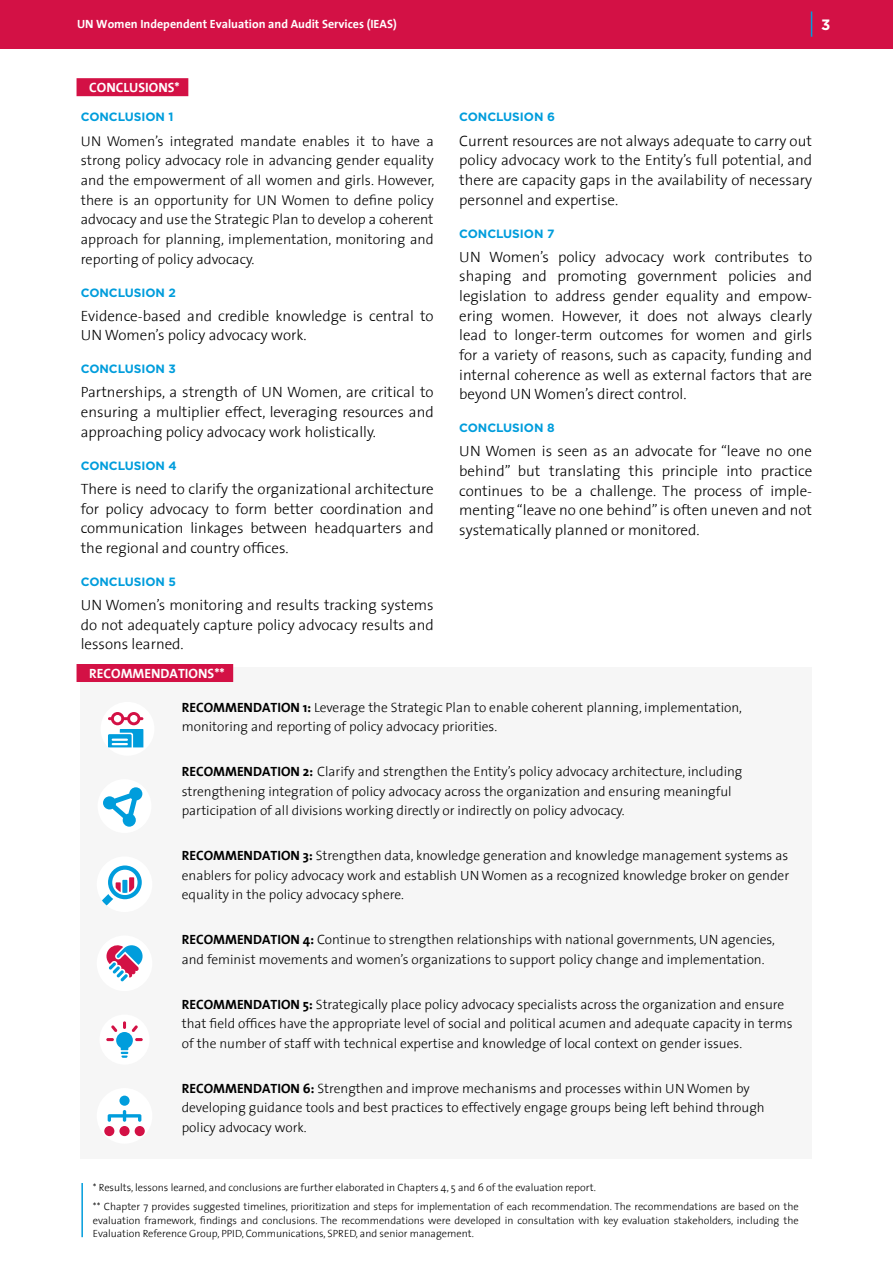
<style>
.page{position:relative;width:893px;height:1263px;background:#fff}
.page>*{position:absolute;margin:0;border:0;box-sizing:border-box;transform-origin:0 0}
.t1{font:300 15px/19.6px "The Sans";color:#000;text-align:justify}
.t2{font:700 15px "Gotham";color:#fff}
.t3{font:300 14.25px/19.6px "The Sans";color:#000;text-align:justify}
.t4{font:300 13.5px/19.5px "The Sans";color:#000}
.t5{font:700 13.5px "The Sans";color:#fff}
.t6{font:700 12px "Gotham";letter-spacing:-.005em;color:#009ddc}
.t7{font:700 12px "The Sans";color:#fff}
.t8{font:300 10.5px/19.5px "The Sans";color:#000}
.s1{font-weight:700}
</style>
<div class="page">
<div style="left:81px;top:668px;width:731px;height:491px;background:#f6f6f6"></div>
<div style="left:99px;top:1014px;width:51px;height:50px;background:#fff;border-radius:50%"></div>
<svg style="left:106px;top:1021px;width:37px;height:37px"></svg>
<div style="left:97px;top:1088px;width:55px;height:56px;background:#fff;border-radius:50%"></div>
<svg style="left:108px;top:1110px;width:33px;height:12px"></svg>
<div style="left:104px;top:1126px;width:10px;height:10px;background:#d31145;border-radius:50%"></div>
<div style="left:135px;top:1126px;width:10px;height:10px;background:#d31145;border-radius:50%"></div>
<div style="left:119px;top:1126px;width:11px;height:10px;background:#d31145;border-radius:50%"></div>
<div style="left:119px;top:1095px;width:11px;height:11px;background:#009ddc;border-radius:50%"></div>
<div style="left:97px;top:856px;width:55px;height:56px;background:#fff;border-radius:50%"></div>
<svg style="left:102px;top:865px;width:40px;height:41px"></svg>
<div style="left:97px;top:935px;width:55px;height:56px;background:#fff;border-radius:50%"></div>
<svg style="left:106px;top:945px;width:37px;height:36px"></svg>
<div style="left:98px;top:779px;width:53px;height:54px;background:#fff;border-radius:50%"></div>
<svg style="left:103px;top:787px;width:39px;height:40px"></svg>
<div style="left:101px;top:702px;width:53px;height:54px;background:#fff;border-radius:50%"></div>
<svg style="left:108px;top:712px;width:35px;height:35px"></svg>
<div style="left:77px;top:664px;width:156px;height:18px;background:#d31145"></div>
<hr style="left:81px;top:1183px;width:2px;height:54px;background:#009ddc">
<div style="left:0;top:0;width:893px;height:48px;background:#d31145"></div>
<svg style="left:811px;top:11px;width:1px;height:26px"></svg>
<div style="left:77px;top:78px;width:111px;height:18px;background:#d31145"></div>
<p class="t7" style="left:77px;top:14px;width:321px">UN Women Independent Evaluation and Audit Services (IEAS)</p>
<p class="t2" style="left:821px;top:15px;width:11px">3</p>
<p class="t5" style="left:89px;top:76px;width:92px">CONCLUSIONS*</p>
<p class="t6" style="left:81px;top:109px;width:94px">CONCLUSION 1</p>
<p class="t3" style="left:81px;top:130px;width:355px">UN Women’s integrated mandate enables it to have a strong policy advocacy role in advancing gender equality and the empowerment of all women and girls. However, there is an opportunity for UN Women to define policy advocacy and use the Strategic Plan to develop a coherent approach for planning, implementation, monitoring and reporting of policy advocacy.</p>
<p class="t6" style="left:81px;top:284px;width:97px">CONCLUSION 2</p>
<p class="t1" style="left:81px;top:305px;width:354px">Evidence-based and credible knowledge is central to<br>UN Women’s policy advocacy work.</p>
<p class="t6" style="left:81px;top:361px;width:97px">CONCLUSION 3</p>
<p class="t1" style="left:81px;top:382px;width:354px">Partnerships, a strength of UN Women, are critical to ensuring a multiplier effect, leveraging resources and approaching policy advocacy work holistically.</p>
<p class="t6" style="left:81px;top:458px;width:98px">CONCLUSION 4</p>
<p class="t1" style="left:81px;top:479px;width:354px">There is need to clarify the organizational architecture for policy advocacy to form better coordination and communication linkages between headquarters and the regional and country offices.</p>
<p class="t6" style="left:81px;top:574px;width:97px">CONCLUSION 5</p>
<p class="t1" style="left:81px;top:595px;width:354px">UN Women’s monitoring and results tracking systems do not adequately capture policy advocacy results and lessons learned.</p>
<p class="t5" style="left:89px;top:662px;width:137px">RECOMMENDATIONS**</p>
<p class="t6" style="left:459px;top:109px;width:97px">CONCLUSION 6</p>
<p class="t1" style="left:459px;top:130px;width:354px">Current resources are not always adequate to carry out policy advocacy work to the Entity’s full potential, and there are capacity gaps in the availability of necessary personnel and expertise.</p>
<p class="t6" style="left:459px;top:225px;width:97px">CONCLUSION 7</p>
<p class="t1" style="left:459px;top:246px;width:354px">UN Women’s policy advocacy work contributes to shaping and promoting government policies and legislation to address gender equality and empow&shy;ering women. However, it does not always clearly lead to longer-term outcomes for women and girls for a variety of reasons, such as capacity, funding and internal coherence as well as external factors that are beyond UN Women’s direct control.</p>
<p class="t6" style="left:459px;top:420px;width:97px">CONCLUSION 8</p>
<p class="t1" style="left:459px;top:441px;width:354px">UN Women is seen as an advocate for “leave no one behind” but translating this principle into practice continues to be a challenge. The process of imple&shy;menting “leave no one behind” is often uneven and not systematically planned or monitored.</p>
<p class="t4" style="left:182px;top:697px;width:562px"><span class="s1">RECOMMENDATION 1:</span> Leverage the Strategic Plan to enable coherent planning, implementation, monitoring and reporting of policy advocacy priorities.</p>
<p class="t4" style="left:182px;top:761px;width:562px"><span class="s1">RECOMMENDATION 2:</span> Clarify and strengthen the Entity’s policy advocacy architecture, including strengthening integration of policy advocacy across the organization and ensuring meaningful participation of all divisions working directly or indirectly on policy advocacy.</p>
<p class="t4" style="left:182px;top:845px;width:609px;text-align:justify"><span class="s1">RECOMMENDATION 3:</span> Strengthen data, knowledge generation and knowledge management systems as enablers for policy advocacy work and establish UN Women as a recognized knowledge broker on gender equality in the policy advocacy sphere.</p>
<p class="t4" style="left:182px;top:929px;width:595px"><span class="s1">RECOMMENDATION 4:</span> Continue to strengthen relationships with national governments, UN agencies, and feminist movements and women’s organizations to support policy change and implementation.</p>
<p class="t4" style="left:182px;top:994px;width:612px"><span class="s1">RECOMMENDATION 5:</span> Strategically place policy advocacy specialists across the organization and ensure that field offices have the appropriate level of social and political acumen and adequate capacity in terms of the number of staff with technical expertise and knowledge of local context on gender issues.</p>
<p class="t4" style="left:182px;top:1078px;width:584px"><span class="s1">RECOMMENDATION 6:</span> Strengthen and improve mechanisms and processes within UN Women by developing guidance tools and best practices to effectively engage groups being left behind through policy advocacy work.</p>
<p class="t8" style="left:93px;top:1177px;width:707px">* Results, lessons learned, and conclusions are further elaborated in Chapters 4, 5 and 6 of the evaluation report.<br>** Chapter 7 provides suggested timelines, prioritization and steps for implementation of each recommendation. The recommendations are based on the</p>
<p class="t8" style="left:93px;top:1213px;width:707px;line-height:13.5px">evaluation framework, findings and conclusions. The recommendations were developed in consultation with key evaluation stakeholders, including the<br>Evaluation Reference Group, PPID, Communications, SPRED, and senior management.</p>
</div>
